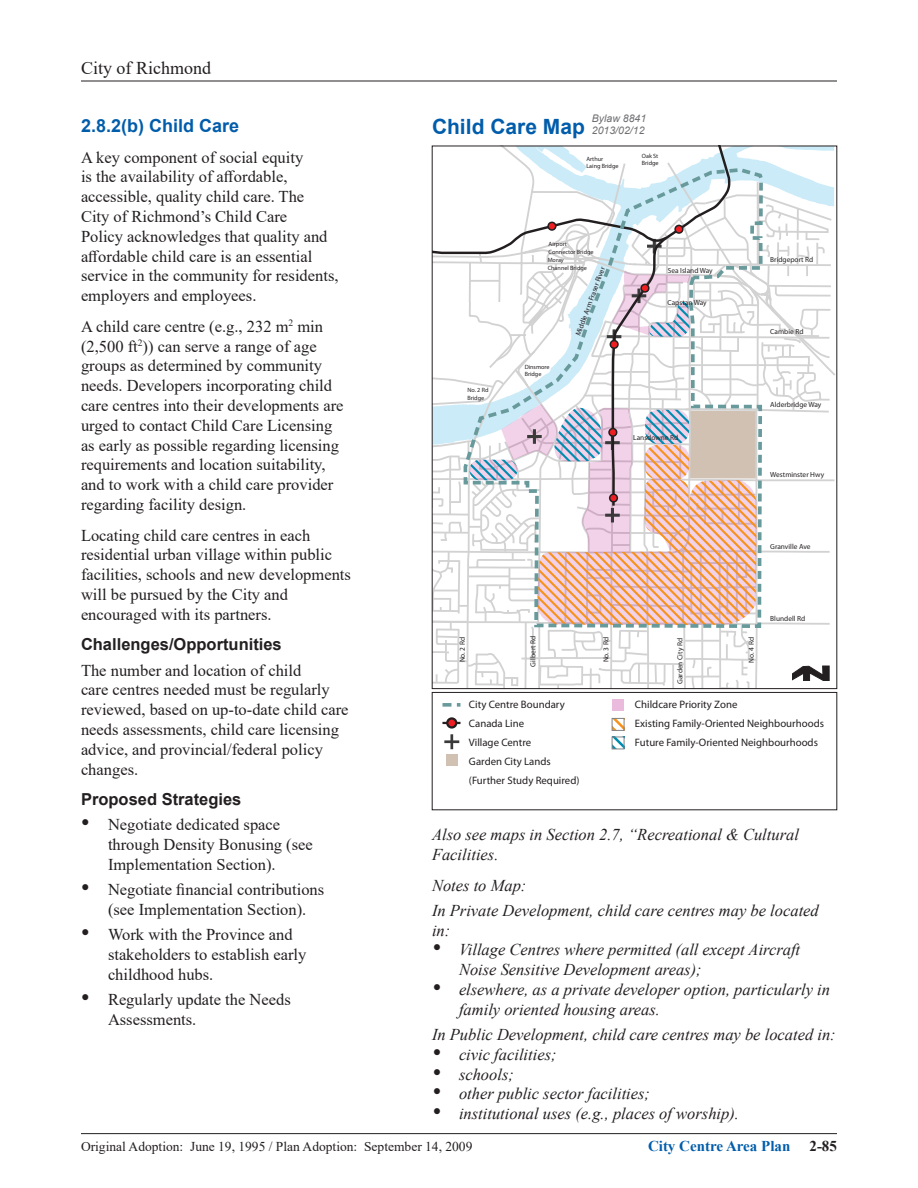
<style>
.page{position:relative;width:918px;height:1188px;background:#fff}
.page>*{position:absolute;margin:0;border:0;box-sizing:border-box;transform-origin:0 0}
.Map_Title{font:700 21px "Arial";color:#015dab}
._1_1_1_Heading_3{font:700 18px "Arial";color:#015dab}
.t1{font:18px "Times New Roman";color:#231f20}
.Body_Text{font:16.5px/19.8px "Times New Roman";color:#231f20}
.Body_Text-2{font:italic 16.5px/19.8px "Times New Roman";color:#231f20}
.Heading_5{font:700 16.5px "Arial";color:#231f20}
.t2{font:700 15px "Times New Roman";color:#015dab}
.t3{font:700 15px "Times New Roman";color:#231f20}
.t4{font:13.5px "Times New Roman";color:#231f20}
.t5{font:10.8px/18.9px "Helvetica Neue LT Std";color:#231f20}
.Callout_Text{font:italic 10.5px "Arial";color:#6c6d70}
.t6{font:700 7.35px "Helvetica Neue LT Std";color:#231f20}
.t7{font:italic 7.35px "Helvetica Neue";color:#231f20}
.t8{font:6.15px/7.4px "Helvetica Neue LT Std";color:#231f20}
.s1{font-size:24px}
</style>
<div class="page">
<hr style="left:81px;top:81px;width:756px;height:1px;background:#231f20">
<hr style="left:81px;top:1133px;width:756px;height:1px;background:#231f20">
<svg style="left:432px;top:80px;width:405px;height:731px"></svg>
<p class="t1" style="left:81px;top:55px;width:132px">City of Richmond</p>
<p class="_1_1_1_Heading_3" style="left:81px;top:113px;width:160px">2.8.2(b) Child Care</p>
<p class="Body_Text" style="left:81px;top:147px;width:259px">A key component of social equity<br>is the availability of affordable, accessible, quality child care. The<br>City of Richmond’s Child Care<br>Policy acknowledges that quality and affordable child care is an essential service in the community for residents, employers and employees.</p>
<p class="Body_Text" style="left:81px;top:316px;width:264px">A child care centre (e.g., 232 m<sup>2</sup> min (2,500 ft<sup>2</sup>)) can serve a range of age groups as determined by community needs. Developers incorporating child care centres into their developments are urged to contact Child Care Licensing as early as possible regarding licensing requirements and location suitability, and to work with a child care provider regarding facility design.</p>
<p class="Body_Text" style="left:81px;top:525px;width:271px">Locating child care centres in each residential urban village within public facilities, schools and new developments will be pursued by the City and encouraged with its partners.</p>
<p class="Heading_5" style="left:81px;top:633px;width:202px">Challenges/Opportunities</p>
<p class="Body_Text" style="left:81px;top:660px;width:269px">The number and location of child<br>care centres needed must be regularly reviewed, based on up-to-date child care needs assessments, child care licensing advice, and provincial/federal policy changes.</p>
<p class="Heading_5" style="left:81px;top:788px;width:162px">Proposed Strategies</p>
<p class="Body_Text" style="left:108px;top:814px;width:206px;text-indent:-27px"><span class="s1">•</span> Negotiate dedicated space through Density Bonusing (see<br>Implementation Section).</p>
<p class="Body_Text" style="left:81px;top:879px;width:245px;text-align:center"><span class="s1">•</span> Negotiate financial contributions (see Implementation Section).</p>
<p class="Body_Text" style="left:108px;top:924px;width:200px;text-indent:-27px"><span class="s1">•</span> Work with the Province and stakeholders to establish early childhood hubs.</p>
<p class="Body_Text" style="left:108px;top:989px;width:184px;text-indent:-27px"><span class="s1">•</span> Regularly update the Needs<br>Assessments.</p>
<p class="Map_Title" style="left:432px;top:112px;width:154px">Child Care Map</p>
<p class="Callout_Text" style="left:592px;top:111px;width:56px">Bylaw 8841</p>
<p class="Callout_Text" style="left:592px;top:124px;width:54px">2013/02/12</p>
<p class="t8" style="left:467px;top:387px;width:23px">No. 2 Rd<br>Bridge</p>
<p class="t8" style="left:586px;top:155px;width:34px">Arthur<br>Laing Bridge</p>
<p class="t8" style="left:642px;top:152px;width:18px">Oak St<br>Bridge</p>
<p class="t8" style="left:549px;top:241px;width:47px">Airport<br>Connector Bridge</p>
<p class="t8" style="left:548px;top:257px;width:41px">Moray<br>Channel Bridge</p>
<p class="t7" style="left:574px;top:334px;width:74px;rotate:-70deg">Middle Arm Fraser River</p>
<p class="t8" style="left:525px;top:363px;width:26px">Dinsmore<br>Bridge</p>
<p class="t6" style="left:668px;top:266px;width:46px">Sea Island Way</p>
<p class="t6" style="left:667px;top:298px;width:41px">Capstan Way</p>
<p class="t6" style="left:633px;top:433px;width:47px">Lansdowne Rd</p>
<p class="t6" style="left:529px;top:667px;width:32px;rotate:-90deg">Gilbert Rd</p>
<p class="t6" style="left:458px;top:662px;width:27px;rotate:-90deg">No. 2 Rd</p>
<p class="t6" style="left:602px;top:662px;width:27px;rotate:-90deg">No. 3 Rd</p>
<p class="t6" style="left:676px;top:684px;width:47px;rotate:-90deg">Garden City Rd</p>
<p class="t6" style="left:770px;top:255px;width:45px">Bridgeport Rd</p>
<p class="t6" style="left:770px;top:327px;width:35px">Cambie Rd</p>
<p class="t6" style="left:770px;top:400px;width:53px">Alderbridge Way</p>
<p class="t6" style="left:770px;top:470px;width:55px">Westminster Hwy</p>
<p class="t6" style="left:770px;top:542px;width:42px">Granville Ave</p>
<p class="t6" style="left:747px;top:663px;width:27px;rotate:-90deg">No. 4 Rd</p>
<p class="t6" style="left:770px;top:614px;width:36px">Blundell Rd</p>
<p class="t5" style="left:469px;top:695px;width:112px">City Centre Boundary<br>Canada Line<br>Village Centre<br>Garden City Lands (Further Study Required)</p>
<p class="t5" style="left:635px;top:695px;width:191px">Childcare Priority Zone<br>Existing Family-Oriented Neighbourhoods<br>Future Family-Oriented Neighbourhoods</p>
<p class="Body_Text-2" style="left:432px;top:824px;width:368px">Also see maps in Section 2.7, “Recreational &amp; Cultural<br>Facilities.</p>
<p class="Body_Text-2" style="left:432px;top:875px;width:96px">Notes to Map:</p>
<p class="Body_Text-2" style="left:432px;top:900px;width:388px">In Private Development, child care centres may be located in:</p>
<p class="Body_Text-2" style="left:459px;top:940px;width:343px;text-indent:-27px"><span class="s1">•</span> Village Centres where permitted (all except Aircraft<br>Noise Sensitive Development areas);</p>
<p class="Body_Text-2" style="left:459px;top:979px;width:373px;text-indent:-27px"><span class="s1">•</span> elsewhere, as a private developer option, particularly in family oriented housing areas.</p>
<p class="Body_Text-2" style="left:432px;top:1024px;width:405px">In Public Development, child care centres may be located in:</p>
<p class="Body_Text-2" style="left:432px;top:1044px;width:126px"><span class="s1">•</span> civic facilities;</p>
<p class="Body_Text-2" style="left:432px;top:1064px;width:83px"><span class="s1">•</span> schools;</p>
<p class="Body_Text-2" style="left:432px;top:1084px;width:220px"><span class="s1">•</span> other public sector facilities;</p>
<p class="Body_Text-2" style="left:432px;top:1103px;width:309px"><span class="s1">•</span> institutional uses (e.g., places of worship).</p>
<p class="t4" style="left:81px;top:1137px;width:393px">Original Adoption: June 19, 1995 / Plan Adoption: September 14, 2009</p>
<p class="t2" style="left:648px;top:1135px;width:144px">City Centre Area Plan</p>
<p class="t3" style="left:810px;top:1135px;width:29px">2-85</p>
</div>
